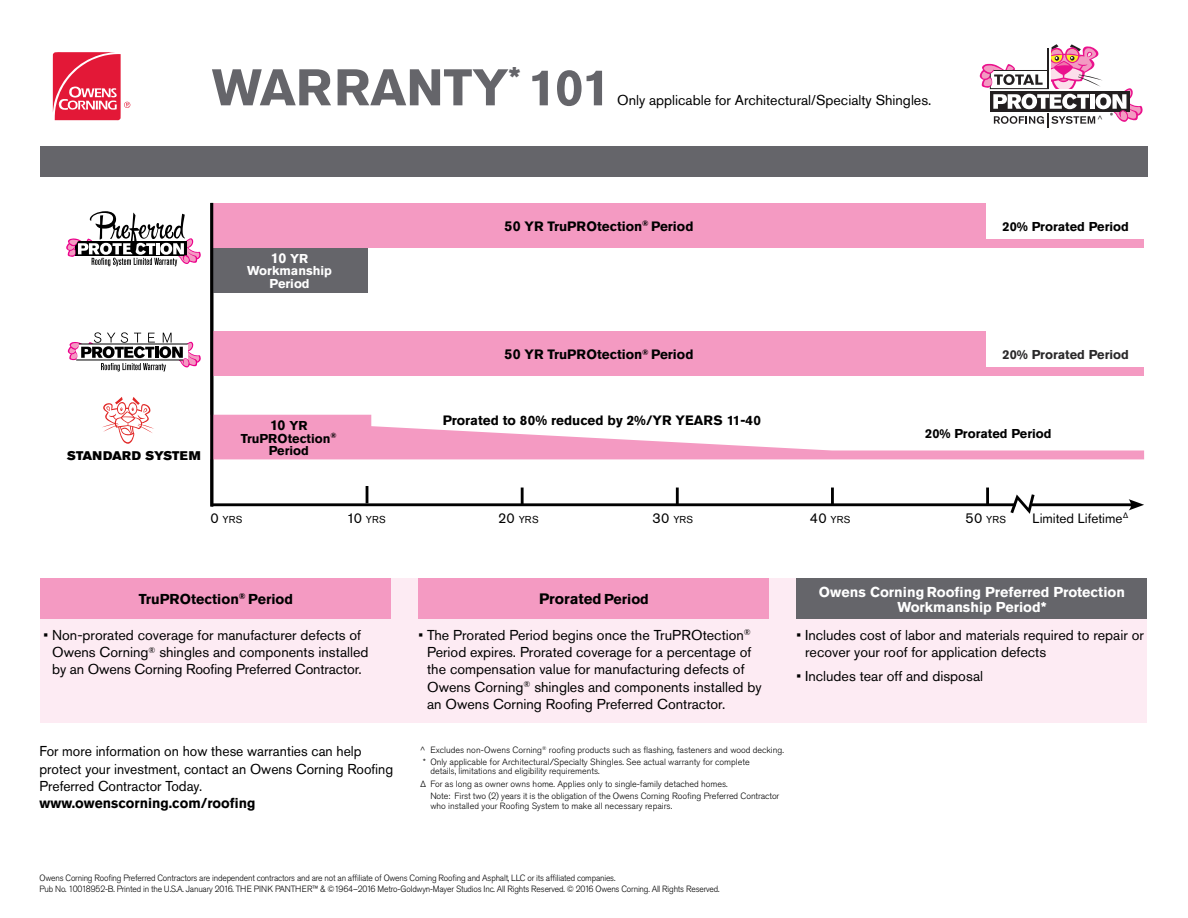
<style>
.page{position:relative;width:1188px;height:918px;background:#fff}
.page>*{position:absolute;margin:0;border:0;box-sizing:border-box;transform-origin:0 0}
.t1{font:700 51px "Akzidenz Grotesk Pro";color:#65656a}
.t2{font:700 15px "Akzidenz Grotesk Pro";color:#000}
.t3{font:14.25px/17.1px "Akzidenz Grotesk Pro";color:#000}
.t4{font:700 14.25px/15px "Akzidenz Grotesk Pro";color:#fff;text-align:center}
.t5{font:700 14.25px "Akzidenz Grotesk Pro";color:#000}
.t6{font:700 13.5px "Akzidenz Grotesk Pro";color:#000}
.t7{font:13.5px "Akzidenz Grotesk Pro";color:#000}
.t8{font:700 12.75px/12.8px "Akzidenz Grotesk Pro";color:#000;text-align:center}
.t9{font:700 12.75px/12.8px "Akzidenz Grotesk Pro";color:#fff;text-align:center}
.t10{font:700 12.75px "Akzidenz Grotesk Pro";color:#292829}
.t11{font:12.45px "Akzidenz Grotesk Pro Super";letter-spacing:.01em;color:#000}
.t12{font:10.05px "Akzidenz Grotesk Pro";letter-spacing:.02em;color:#000}
.t13{font:300 9px/12.1px "Akzidenz Grotesk Pro";letter-spacing:-.01em;color:#000}
.t14{font:300 9px/10.8px "Akzidenz Grotesk Pro";letter-spacing:-.01em;color:#000;scale:.95 1}
.s1{font-size:12.75px}
.s2{font-size:14.25px}
</style>
<div class="page">
<svg style="left:53px;top:52px;width:77px;height:68px"></svg>
<div style="left:40px;top:578px;width:1108px;height:144px;background:#fdebf3"></div>
<div style="left:40px;top:579px;width:352px;height:40px;background:#f49ac2"></div>
<div style="left:418px;top:579px;width:352px;height:40px;background:#f49ac2"></div>
<div style="left:796px;top:579px;width:352px;height:40px;background:#65656a"></div>
<svg style="left:68px;top:332px;width:133px;height:40px"></svg>
<hr style="left:76px;top:360px;width:107px;height:1px;background:#000">
<hr style="left:79px;top:344px;width:109px;height:1px;background:#000">
<svg style="left:66px;top:211px;width:135px;height:55px"></svg>
<svg style="left:102px;top:397px;width:52px;height:47px"></svg>
<hr style="left:210px;top:203px;width:3px;height:304px;background:#000">
<svg style="left:213px;top:415px;width:931px;height:44px"></svg>
<hr style="left:212px;top:503px;width:804px;height:3px;background:#000">
<hr style="left:1032px;top:503px;width:102px;height:3px;background:#000">
<svg style="left:1129px;top:499px;width:15px;height:11px"></svg>
<svg style="left:366px;top:486px;width:2px;height:17px"></svg>
<hr style="left:831px;top:488px;width:3px;height:17px;background:#000">
<hr style="left:676px;top:488px;width:3px;height:17px;background:#000">
<hr style="left:521px;top:488px;width:3px;height:17px;background:#000">
<div style="left:212px;top:203px;width:774px;height:45px;background:#f49ac2"></div>
<div style="left:212px;top:248px;width:155px;height:44px;background:#65656a"></div>
<div style="left:986px;top:239px;width:158px;height:9px;background:#f49ac2"></div>
<div style="left:212px;top:331px;width:774px;height:45px;background:#f49ac2"></div>
<div style="left:986px;top:367px;width:158px;height:9px;background:#f49ac2"></div>
<hr style="left:986px;top:488px;width:3px;height:17px;background:#000">
<svg style="left:1008px;top:494px;width:29px;height:20px"></svg>
<hr style="left:210px;top:203px;width:3px;height:303px;background:#000">
<svg style="left:980px;top:44px;width:163px;height:84px"></svg>
<div style="left:40px;top:146px;width:1108px;height:30px;background:#65656a"></div>
<h1 class="t1" style="left:212px;top:54px;width:400px">WARRANTY<sup>*</sup> 101</h1>
<p class="t3" style="left:617px;top:91px;width:316px">Only applicable for Architectural/Specialty Shingles.</p>
<p class="t4" style="left:271px;top:250px;width:39px">10 <span class="s1">YR</span></p>
<p class="t9" style="left:247px;top:264px;width:86px">Workmanship<br>Period</p>
<p class="t6" style="left:504px;top:217px;width:191px"><span class="s2">50</span> YR TruPROtection<sup>®</sup> Period</p>
<p class="t13" style="left:1097px;top:113px;width:8px">^</p>
<p class="t8" style="left:1003px;top:220px;width:128px">20% Prorated Period</p>
<p class="t6" style="left:504px;top:346px;width:191px"><span class="s2">50</span> YR TruPROtection<sup>®</sup> Period</p>
<p class="t10" style="left:1003px;top:346px;width:128px">20% Prorated Period</p>
<p class="t11" style="left:67px;top:448px;width:135px">STANDARD SYSTEM</p>
<p class="t5" style="left:270px;top:416px;width:39px">10 <span class="s1">YR</span></p>
<p class="t8" style="left:241px;top:432px;width:97px">TruPROtection<sup>®<br></sup>Period</p>
<p class="t6" style="left:443px;top:411px;width:320px">Prorated to 80% reduced by 2%/YR YEARS 11-40</p>
<p class="t12" style="left:210px;top:513px;width:34px"><span class="s2">0</span> YRS</p>
<p class="t12" style="left:347px;top:513px;width:40px"><span class="s2">10</span> YRS</p>
<p class="t12" style="left:498px;top:513px;width:42px"><span class="s2">20</span> YRS</p>
<p class="t12" style="left:653px;top:513px;width:42px"><span class="s2">30</span> YRS</p>
<p class="t12" style="left:810px;top:513px;width:42px"><span class="s2">40</span> YRS</p>
<p class="t8" style="left:925px;top:427px;width:128px">20% Prorated Period</p>
<p class="t12" style="left:966px;top:513px;width:42px"><span class="s2">50</span> YRS</p>
<p class="t7" style="left:1033px;top:509px;width:97px">Limited Lifetime<sup>Δ</sup></p>
<p class="t5" style="left:139px;top:590px;width:156px">TruPROtection<sup>®</sup> Period</p>
<p class="t2" style="left:539px;top:590px;width:111px">Prorated <span class="s2">Period</span></p>
<p class="t4" style="left:819px;top:584px;width:308px">Owens Corning Roofing Preferred Protection<br>Workmanship Period*</p>
<p class="t3" style="left:427px;top:627px;width:336px;text-indent:-9px">• The Prorated Period begins once the TruPROtection<sup>® </sup>Period expires. Prorated coverage for a percentage of the compensation value for manufacturing defects of Owens Corning<sup>®</sup> shingles and components installed by an Owens Corning Roofing Preferred Contractor.</p>
<p class="t3" style="left:52px;top:627px;width:318px;text-indent:-9px">• Non-prorated coverage for manufacturer defects of<br>Owens Corning<sup>®</sup> shingles and components installed by an Owens Corning Roofing Preferred Contractor.</p>
<p class="t3" style="left:805px;top:627px;width:340px;text-indent:-9px">• Includes cost of labor and materials required to repair or recover your roof for application defects</p>
<p class="t3" style="left:796px;top:668px;width:188px">• Includes tear off and disposal</p>
<p class="t3" style="left:40px;top:743px;width:355px">For more information on how these warranties can help protect your investment, contact an Owens Corning Roofing<br>Preferred Contractor Today.</p>
<p class="t5" style="left:40px;top:794px;width:217px">www.owenscorning.com/roofing</p>
<p class="t13" style="left:423px;top:743px;width:363px;text-indent:-3px">^ Excludes non-Owens Corning<sup>®</sup> roofing products such as flashing, fasteners and wood decking. * Only applicable for Architectural/Specialty Shingles. See actual warranty for complete</p>
<p class="t13" style="left:430px;top:765px;width:171px">details, limitations and eligibility requirements.</p>
<p class="t13" style="left:420px;top:777px;width:309px">Δ For as long as owner owns home. Applies only to single-family detached homes.</p>
<p class="t13" style="left:430px;top:790px;width:351px">Note: First two (2) years it is the obligation of the Owens Corning Roofing Preferred Contractor</p>
<p class="t13" style="left:430px;top:799px;width:243px">who installed your Roofing System to make all necessary repairs.</p>
<p class="t14" style="left:40px;top:873px;width:717px">Owens Corning Roofing Preferred Contractors are independent contractors and are not an affiliate of Owens Corning Roofing and Asphalt, LLC or its affiliated companies.<br>Pub No. 10018952-B. Printed in the U.S.A. January 2016. THE PINK PANTHER™ &amp; ©1964–2016 Metro-Goldwyn-Mayer Studios Inc. All Rights Reserved. © 2016 Owens Corning. All Rights Reserved.</p>
</div>
